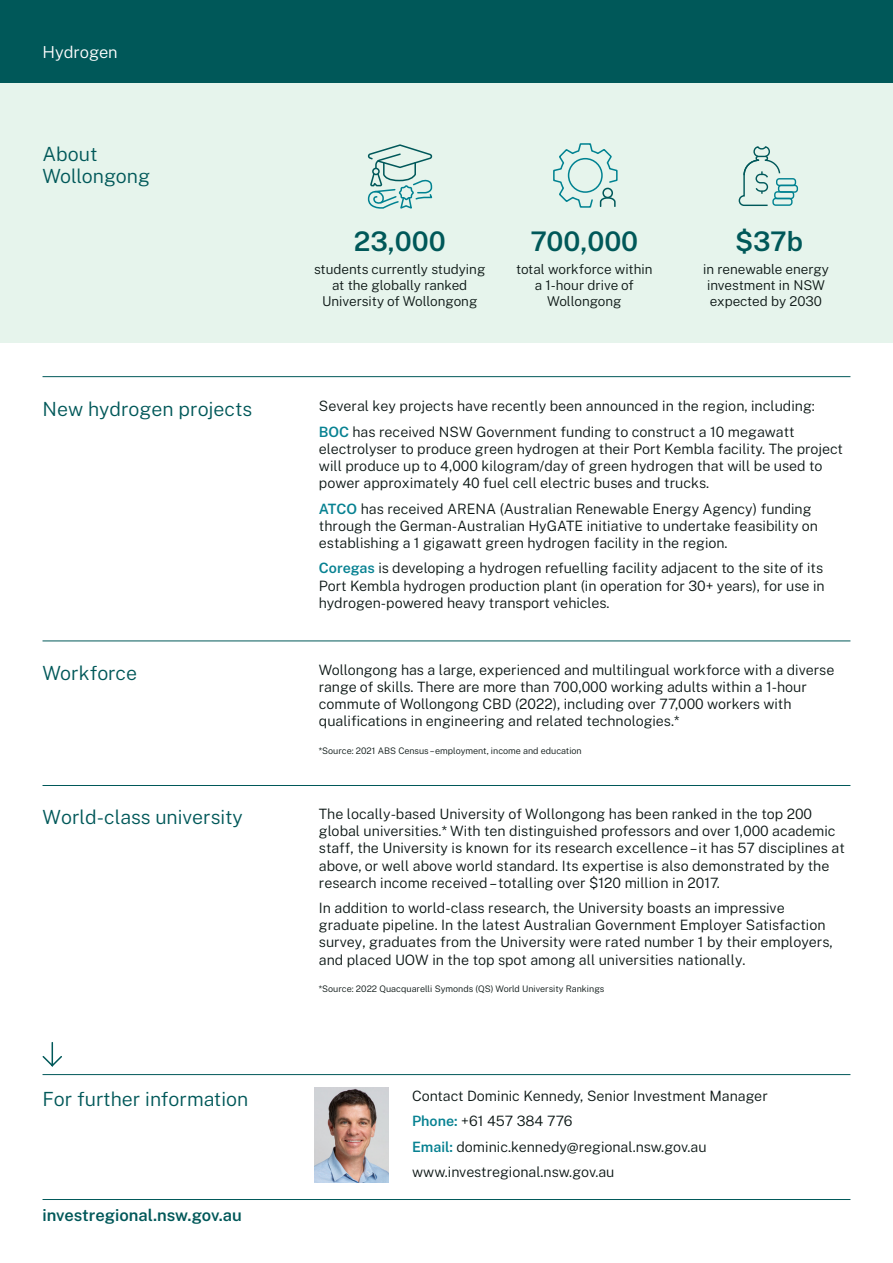
<style>
.page{position:relative;width:893px;height:1263px;background:#fff}
.page>*{position:absolute;margin:0;border:0;box-sizing:border-box;transform-origin:0 0}
.t1{font:600 27px "Public Sans";letter-spacing:-.005em;color:#005859}
.t2{font:300 19.5px/22.5px "Public Sans";color:#005859}
.t3{font:600 16.5px "Public Sans";color:#005859}
.t4{font:300 16.5px "Public Sans";letter-spacing:-.005em;color:#fff}
.t5{font:300 14.25px/17.1px "Public Sans";color:#0b1614}
.t6{font:300 13.5px/16.2px "Public Sans";color:#0b1614;text-align:center}
.t7{font:300 9px "Public Sans";color:#0b1614}
.s1{font-weight:600;color:#088292}
</style>
<div class="page">
<div style="left:0;top:83px;width:893px;height:259px;background:#e6f4ec"></div>
<div style="left:0;top:0;width:893px;height:83px;background:#005859"></div>
<hr style="left:43px;top:1199px;width:807px;height:1px;background:#005859">
<svg style="left:42px;top:1042px;width:20px;height:25px"></svg>
<hr style="left:43px;top:1074px;width:807px;height:1px;background:#005859">
<img style="left:315px;top:1088px;width:73px;height:94px">
<svg style="left:367px;top:144px;width:66px;height:65px"></svg>
<svg style="left:553px;top:143px;width:65px;height:65px"></svg>
<svg style="left:738px;top:146px;width:43px;height:60px"></svg>
<div style="left:772px;top:198px;width:21px;height:8px;border:1px solid #008291;border-radius:3px"></div>
<div style="left:774px;top:191px;width:20px;height:8px;border:1px solid #008291;border-radius:3px"></div>
<div style="left:778px;top:185px;width:20px;height:8px;border:1px solid #008291;border-radius:3px"></div>
<div style="left:776px;top:178px;width:20px;height:8px;border:1px solid #008291;border-radius:3px"></div>
<hr style="left:43px;top:376px;width:807px;height:1px;background:#005859">
<hr style="left:43px;top:641px;width:807px;height:1px;background:#005859">
<hr style="left:43px;top:785px;width:807px;height:1px;background:#005859">
<p class="t4" style="left:43px;top:41px;width:77px">Hydrogen</p>
<h2 class="t2" style="left:43px;top:142px;width:109px">About<br>Wollongong</h2>
<h1 class="t1" style="left:354px;top:223px;width:93px">23,000</h1>
<p class="t6" style="left:314px;top:261px;width:173px">students currently studying at the globally ranked<br>University of Wollongong</p>
<h1 class="t1" style="left:530px;top:223px;width:109px">700,000</h1>
<p class="t6" style="left:516px;top:261px;width:138px">total workforce within a 1-hour drive of<br>Wollongong</p>
<h1 class="t1" style="left:735px;top:223px;width:69px">$37b</h1>
<p class="t6" style="left:703px;top:261px;width:127px;text-align:left">in renewable energy investment in NSW expected by 2030</p>
<h2 class="t2" style="left:43px;top:397px;width:211px">New hydrogen projects</h2>
<p class="t5" style="left:319px;top:393px;width:497px;line-height:25.7px">Several key projects have recently been announced in the region, including:<br><span class="s1">BOC</span> has received NSW Government funding to construct a 10 megawatt</p>
<p class="t5" style="left:319px;top:440px;width:526px">electrolyser to produce green hydrogen at their Port Kembla facility. The project will produce up to 4,000 kilogram/day of green hydrogen that will be used to power approximately 40 fuel cell electric buses and trucks.</p>
<p class="t5" style="left:319px;top:499px;width:501px"><span class="s1">ATCO</span> has received ARENA (Australian Renewable Energy Agency) funding through the German-Australian HyGATE initiative to undertake feasibility on establishing a 1 gigawatt green hydrogen facility in the region.</p>
<p class="t5" style="left:319px;top:559px;width:507px;text-align:justify"><span class="s1">Coregas</span> is developing a hydrogen refuelling facility adjacent to the site of its Port Kembla hydrogen production plant (in operation for 30+ years), for use in hydrogen-powered heavy transport vehicles.</p>
<h2 class="t2" style="left:43px;top:661px;width:96px">Workforce</h2>
<p class="t5" style="left:319px;top:661px;width:517px">Wollongong has a large, experienced and multilingual workforce with a diverse range of skills. There are more than 700,000 working adults within a 1-hour commute of Wollongong CBD (2022), including over 77,000 workers with qualifications in engineering and related technologies.*</p>
<p class="t7" style="left:319px;top:745px;width:264px">*Source: 2021 ABS Census – employment, income and education</p>
<h2 class="t2" style="left:43px;top:805px;width:202px">World-class university</h2>
<p class="t5" style="left:319px;top:805px;width:527px">The locally-based University of Wollongong has been ranked in the top 200 global universities.* With ten distinguished professors and over 1,000 academic staff, the University is known for its research excellence – it has 57 disciplines at above, or well above world standard. Its expertise is also demonstrated by the research income received – totalling over $120 million in 2017.</p>
<p class="t5" style="left:319px;top:899px;width:515px">In addition to world-class research, the University boasts an impressive graduate pipeline. In the latest Australian Government Employer Satisfaction survey, graduates from the University were rated number 1 by their employers, and placed UOW in the top spot among all universities nationally.</p>
<p class="t7" style="left:319px;top:983px;width:287px">*Source: 2022 Quacquarelli Symonds (QS) World University Rankings</p>
<h2 class="t2" style="left:43px;top:1087px;width:207px">For further information</h2>
<p class="t5" style="left:412px;top:1082px;width:357px;line-height:25.7px">Contact Dominic Kennedy, Senior Investment Manager <span class="s1">Phone:</span> +61 457 384 776<br><span class="s1">Email:</span> dominic.kennedy@regional.nsw.gov.au www.investregional.nsw.gov.au</p>
<p class="t3" style="left:43px;top:1204px;width:201px">investregional.nsw.gov.au</p>
</div>
